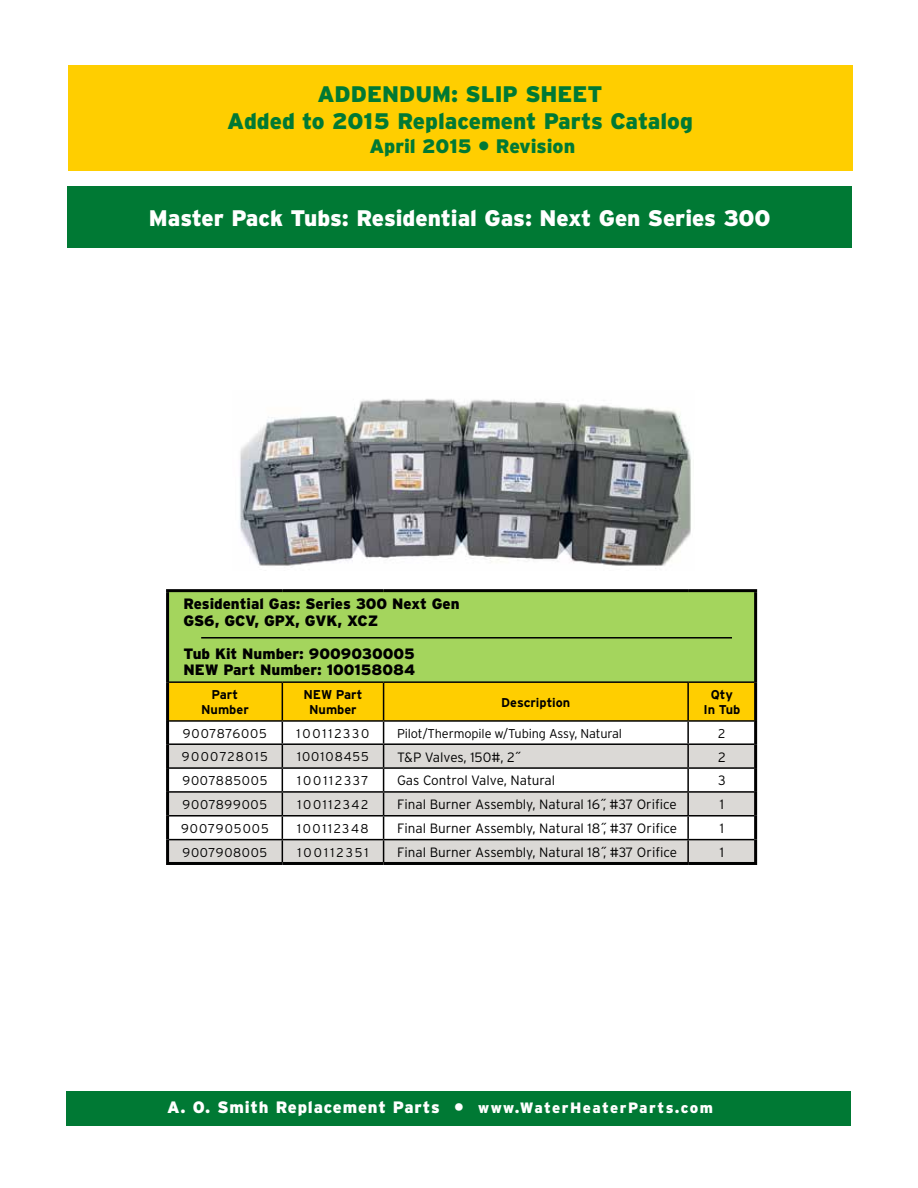
<style>
.page{position:relative;width:918px;height:1188px;background:#fff}
.page>*{position:absolute;margin:0;border:0;box-sizing:border-box;transform-origin:0 0}
.t1{font:900 22.5px/27px "Interstate";color:#007934;text-align:center}
.t2{font:900 22.5px "Interstate";color:#fff}
.t3{font:900 19.5px "Interstate";color:#007934}
.t4{font:900 16.5px "Interstate";letter-spacing:.05em;color:#fff}
.t5{font:900 15px/16.5px "Interstate";color:#000}
.t6{font:300 13.5px "Interstate";color:#000}
.t7{font:300 12.75px "Interstate";letter-spacing:.07em;color:#000}
.t8{font:700 12.75px/15px "Interstate";color:#000;text-align:center}
.t9{font:300 12.75px "Interstate";letter-spacing:-.01em;color:#000}
.t10{font:300 12.75px "Interstate";letter-spacing:.15em;color:#000}
.t11{font:300 12.75px "Interstate";letter-spacing:.13em;color:#000}
.t12{font:300 12.75px "Interstate";letter-spacing:.11em;color:#000}
.t13{font:300 12.75px "Interstate";letter-spacing:.05em;color:#000}
.t14{font:300 12.75px "Interstate";letter-spacing:.17em;color:#000}
.s1{font-size:15px}
</style>
<div class="page">
<div style="left:66px;top:1091px;width:784px;height:34px;background:#007934"></div>
<div style="left:68px;top:186px;width:784px;height:61px;background:#007934"></div>
<div style="left:68px;top:66px;width:784px;height:105px;background:#ffce00"></div>
<div style="left:168px;top:591px;width:588px;height:91px;background:#a4d55d"></div>
<hr style="left:166px;top:589px;width:116px;height:3px;background:#000">
<hr style="left:166px;top:592px;width:3px;height:90px;background:#000">
<hr style="left:282px;top:589px;width:102px;height:3px;background:#000">
<hr style="left:384px;top:589px;width:304px;height:3px;background:#000">
<hr style="left:688px;top:589px;width:69px;height:3px;background:#000">
<hr style="left:754px;top:592px;width:3px;height:90px;background:#000">
<hr style="left:166px;top:682px;width:3px;height:39px;background:#000">
<hr style="left:754px;top:682px;width:3px;height:39px;background:#000">
<hr style="left:166px;top:721px;width:3px;height:23px;background:#000">
<hr style="left:754px;top:721px;width:3px;height:23px;background:#000">
<hr style="left:166px;top:744px;width:3px;height:24px;background:#000">
<hr style="left:754px;top:744px;width:3px;height:24px;background:#000">
<hr style="left:166px;top:768px;width:3px;height:24px;background:#000">
<hr style="left:754px;top:768px;width:3px;height:24px;background:#000">
<hr style="left:166px;top:792px;width:3px;height:24px;background:#000">
<hr style="left:754px;top:792px;width:3px;height:24px;background:#000">
<hr style="left:166px;top:816px;width:3px;height:24px;background:#000">
<hr style="left:754px;top:816px;width:3px;height:24px;background:#000">
<hr style="left:166px;top:840px;width:3px;height:22px;background:#000">
<hr style="left:754px;top:840px;width:3px;height:22px;background:#000">
<hr style="left:166px;top:862px;width:116px;height:3px;background:#000">
<hr style="left:282px;top:862px;width:102px;height:3px;background:#000">
<hr style="left:384px;top:862px;width:304px;height:3px;background:#000">
<hr style="left:688px;top:862px;width:69px;height:3px;background:#000">
<hr style="left:169px;top:681px;width:113px;height:2px;background:#000">
<hr style="left:282px;top:681px;width:102px;height:2px;background:#000">
<hr style="left:384px;top:681px;width:304px;height:2px;background:#000">
<hr style="left:688px;top:681px;width:66px;height:2px;background:#000">
<svg style="left:168px;top:682px;width:588px;height:180px"></svg>
<hr style="left:688px;top:839px;width:66px;height:1px;background:#000">
<hr style="left:687px;top:840px;width:2px;height:22px;background:#000">
<img style="left:240px;top:398px;width:451px;height:171px">
<hr style="left:201px;top:637px;width:531px;height:2px;background:#000">
<h1 class="t1" style="left:227px;top:81px;width:467px">ADDENDUM: SLIP SHEET<br>Added to 2015 Replacement Parts Catalog</h1>
<h2 class="t3" style="left:369px;top:135px;width:207px">April 2015 • Revision</h2>
<h1 class="t2" style="left:149px;top:205px;width:623px">Master Pack Tubs: Residential Gas: Next Gen Series 300</h1>
<p class="t5" style="left:183px;top:596px;width:278px">Residential Gas: Series 300 Next Gen<br>GS6, GCV, GPX, GVK, XCZ</p>
<p class="t5" style="left:183px;top:645px;width:233px">Tub Kit Number: 9009030005<br>NEW Part Number: 100158084</p>
<p class="t8" style="left:201px;top:687px;width:49px">Part<br>Number</p>
<p class="t8" style="left:303px;top:687px;width:61px">NEW Part<br>Number</p>
<p class="t8" style="left:501px;top:695px;width:71px">Description</p>
<p class="t8" style="left:703px;top:687px;width:39px">Qty<br>In Tub</p>
<p class="t7" style="left:183px;top:726px;width:86px">9007876005</p>
<p class="t10" style="left:297px;top:726px;width:74px">100112330</p>
<p class="t9" style="left:397px;top:726px;width:227px">Pilot/Thermopile w/Tubing Assy, Natural</p>
<p class="t7" style="left:718px;top:726px;width:9px">2</p>
<p class="t12" style="left:182px;top:750px;width:88px">9000728015</p>
<p class="t7" style="left:297px;top:750px;width:73px">100108455</p>
<p class="t6" style="left:397px;top:749px;width:126px">T&amp;P Valves, 150#, 2˝</p>
<p class="t6" style="left:718px;top:749px;width:9px">2</p>
<p class="t7" style="left:182px;top:773px;width:87px">9007885005</p>
<p class="t10" style="left:297px;top:773px;width:73px">100112337</p>
<p class="t6" style="left:397px;top:773px;width:160px">Gas Control Valve, Natural</p>
<p class="t6" style="left:718px;top:773px;width:9px">3</p>
<p class="t7" style="left:183px;top:797px;width:86px">9007899005</p>
<p class="t11" style="left:298px;top:797px;width:72px">100112342</p>
<p class="t6" style="left:397px;top:797px;width:281px">Final Burner Assembly, Natural 16˝, #37 Orifice</p>
<p class="t6" style="left:720px;top:797px;width:6px">1</p>
<p class="t7" style="left:181px;top:821px;width:89px">9007905005</p>
<p class="t11" style="left:297px;top:821px;width:73px">100112348</p>
<p class="t6" style="left:397px;top:821px;width:282px">Final Burner Assembly, Natural 18˝, #37 Orifice</p>
<p class="t6" style="left:720px;top:821px;width:6px">1</p>
<p class="t13" style="left:183px;top:845px;width:86px">9007908005</p>
<p class="t14" style="left:297px;top:845px;width:72px">100112351</p>
<p class="t6" style="left:397px;top:845px;width:282px">Final Burner Assembly, Natural 18˝, #37 Orifice</p>
<p class="t6" style="left:720px;top:845px;width:6px">1</p>
<p class="t4" style="left:167px;top:1098px;width:548px">A. O. Smith Replacement Parts • <span class="s1">www.WaterHeaterParts.com</span></p>
</div>
